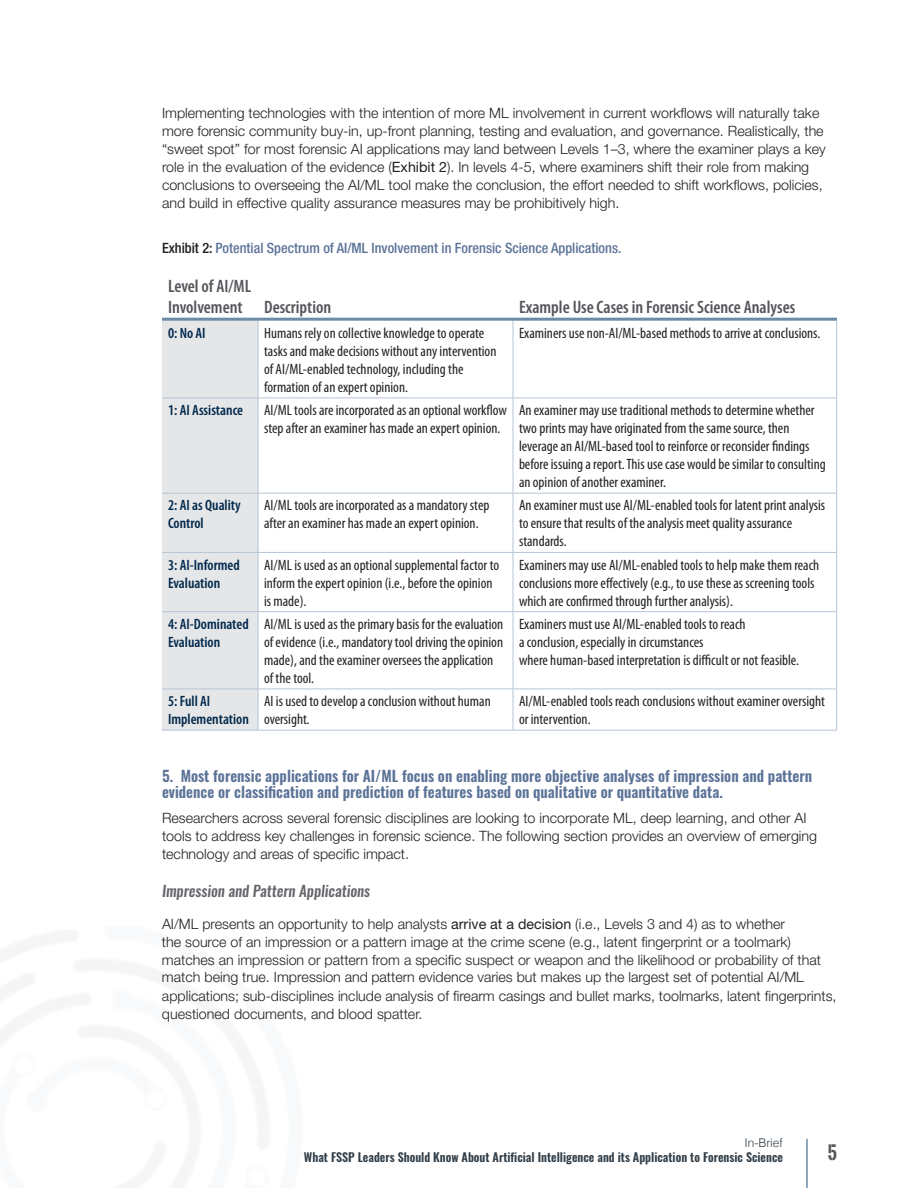
<style>
.page{position:relative;width:918px;height:1188px;background:#fff}
.page>*{position:absolute;margin:0;border:0;box-sizing:border-box;transform-origin:0 0}
.t1{font:600 condensed 18px/21px "Dbcvwp Myriad Pro";color:#54555a}
.t2{font:700 18px "Shxvbs Oswald Stencil";color:#54555a}
.t3{font:condensed 15px/18px "Cpmlnq Myriad Pro";color:#231f20}
.t4{font:600 15px/16.2px "Lbrpvh Oswald";color:#5c7398}
.t5{font:600 condensed 15px/18px "Dbcvwp Myriad Pro";color:#00284c}
.t6{font:italic 500 15px "Pdtwxp Oswald";color:#64656a}
.t7{font:300 14.25px/18px "Lpqnqp Helvetica Neue LT Std";color:#231f20}
.t8{font:500 condensed 14.25px "Kjpggc Helvetica Neue LT Std";color:#5c7398}
.t9{font:600 12px "Ttvwnv Oswald";color:#313e48}
.t10{font:300 12px "Fmpmnx Helvetica";color:#313e48}
.s1{font-family:"Gvbjpn Helvetica Neue LT Std";font-weight:400}
.s2{color:#231f20}
.s3{font-family:"Cmymwv Oswald"}
</style>
<div class="page">
<hr style="left:806px;top:1139px;width:2px;height:49px;background:#6d8aa7">
<div style="left:162px;top:321px;width:96px;height:409px;background:#e5e6e7"></div>
<hr style="left:258px;top:321px;width:1px;height:77px;background:#b6c4d3">
<hr style="left:513px;top:321px;width:1px;height:77px;background:#b6c4d3">
<hr style="left:836px;top:321px;width:1px;height:77px;background:#b6c4d3">
<hr style="left:162px;top:398px;width:96px;height:1px;background:#b6c4d3">
<hr style="left:258px;top:398px;width:255px;height:1px;background:#b6c4d3">
<hr style="left:258px;top:398px;width:1px;height:95px;background:#b6c4d3">
<hr style="left:513px;top:398px;width:324px;height:1px;background:#b6c4d3">
<hr style="left:513px;top:398px;width:1px;height:95px;background:#b6c4d3">
<hr style="left:836px;top:398px;width:1px;height:95px;background:#b6c4d3">
<hr style="left:162px;top:493px;width:96px;height:1px;background:#b6c4d3">
<hr style="left:258px;top:493px;width:255px;height:1px;background:#b6c4d3">
<hr style="left:258px;top:494px;width:1px;height:58px;background:#b6c4d3">
<hr style="left:513px;top:493px;width:324px;height:1px;background:#b6c4d3">
<hr style="left:513px;top:494px;width:1px;height:58px;background:#b6c4d3">
<hr style="left:836px;top:494px;width:1px;height:58px;background:#b6c4d3">
<hr style="left:162px;top:552px;width:96px;height:1px;background:#b6c4d3">
<hr style="left:258px;top:552px;width:255px;height:1px;background:#b6c4d3">
<hr style="left:258px;top:553px;width:1px;height:58px;background:#b6c4d3">
<hr style="left:513px;top:552px;width:324px;height:1px;background:#b6c4d3">
<hr style="left:513px;top:553px;width:1px;height:58px;background:#b6c4d3">
<hr style="left:836px;top:553px;width:1px;height:58px;background:#b6c4d3">
<hr style="left:162px;top:611px;width:96px;height:1px;background:#b6c4d3">
<hr style="left:258px;top:611px;width:255px;height:1px;background:#b6c4d3">
<hr style="left:258px;top:612px;width:1px;height:77px;background:#b6c4d3">
<hr style="left:513px;top:611px;width:324px;height:1px;background:#b6c4d3">
<hr style="left:513px;top:612px;width:1px;height:77px;background:#b6c4d3">
<hr style="left:836px;top:612px;width:1px;height:77px;background:#b6c4d3">
<hr style="left:162px;top:689px;width:96px;height:1px;background:#b6c4d3">
<hr style="left:258px;top:689px;width:255px;height:1px;background:#b6c4d3">
<hr style="left:258px;top:689px;width:1px;height:41px;background:#b6c4d3">
<hr style="left:513px;top:689px;width:324px;height:1px;background:#b6c4d3">
<hr style="left:513px;top:689px;width:1px;height:41px;background:#b6c4d3">
<hr style="left:836px;top:689px;width:1px;height:41px;background:#b6c4d3">
<hr style="left:162px;top:730px;width:96px;height:1px;background:#b6c4d3">
<hr style="left:258px;top:730px;width:255px;height:1px;background:#b6c4d3">
<hr style="left:513px;top:730px;width:324px;height:1px;background:#b6c4d3">
<hr style="left:162px;top:318px;width:96px;height:3px;background:#6d8aa7">
<hr style="left:258px;top:318px;width:255px;height:3px;background:#6d8aa7">
<hr style="left:513px;top:318px;width:324px;height:3px;background:#6d8aa7">
<p class="t7" style="left:162px;top:104px;width:665px">Implementing technologies with the intention of more ML involvement in current workflows will naturally take more forensic community buy-in, up-front planning, testing and evaluation, and governance. Realistically, the “sweet spot” for most forensic AI applications may land between Levels 1–3, where the examiner plays a key role in the evaluation of the evidence (<span class="s1">Exhibit 2</span>). In levels 4-5, where examiners shift their role from making conclusions to overseeing the AI/ML tool make the conclusion, the effort needed to shift workflows, policies, and build in effective quality assurance measures may be prohibitively high.</p>
<p class="t8" style="left:162px;top:240px;width:461px"><span class="s2">Exhibit 2:</span> Potential Spectrum of AI/ML Involvement in Forensic Science Applications.</p>
<p class="t1" style="left:168px;top:276px;width:85px">Level of AI/ML<br>Involvement</p>
<p class="t1" style="left:264px;top:297px;width:69px">Description</p>
<p class="t1" style="left:519px;top:297px;width:278px">Example Use Cases in Forensic Science Analyses</p>
<p class="t5" style="left:168px;top:324px;width:39px">0: No AI</p>
<p class="t3" style="left:264px;top:324px;width:234px">Humans rely on collective knowledge to operate tasks and make decisions without any intervention of AI/ML-enabled technology, including the formation of an expert opinion.</p>
<p class="t3" style="left:519px;top:324px;width:303px">Examiners use non-AI/ML-based methods to arrive at conclusions.</p>
<p class="t5" style="left:168px;top:401px;width:77px">1: AI Assistance</p>
<p class="t3" style="left:264px;top:402px;width:244px">AI/ML tools are incorporated as an optional workflow step after an examiner has made an expert opinion.</p>
<p class="t3" style="left:519px;top:402px;width:308px">An examiner may use traditional methods to determine whether two prints may have originated from the same source, then leverage an AI/ML-based tool to reinforce or reconsider findings before issuing a report. This use case would be similar to consulting an opinion of another examiner.</p>
<p class="t5" style="left:168px;top:497px;width:74px">2: AI as Quality<br>Control</p>
<p class="t3" style="left:264px;top:497px;width:227px">AI/ML tools are incorporated as a mandatory step after an examiner has made an expert opinion.</p>
<p class="t3" style="left:519px;top:497px;width:308px">An examiner must use AI/ML-enabled tools for latent print analysis to ensure that results of the analysis meet quality assurance standards.</p>
<p class="t5" style="left:168px;top:556px;width:73px">3: AI-Informed<br>Evaluation</p>
<p class="t3" style="left:264px;top:556px;width:237px">AI/ML is used as an optional supplemental factor to inform the expert opinion (i.e., before the opinion is made).</p>
<p class="t3" style="left:519px;top:556px;width:302px">Examiners may use AI/ML-enabled tools to help make them reach conclusions more effectively (e.g., to use these as screening tools which are confirmed through further analysis).</p>
<p class="t5" style="left:168px;top:615px;width:82px">4: AI-Dominated<br>Evaluation</p>
<p class="t3" style="left:264px;top:615px;width:241px">AI/ML is used as the primary basis for the evaluation of evidence (i.e., mandatory tool driving the opinion made), and the examiner oversees the application of the tool.</p>
<p class="t3" style="left:519px;top:615px;width:282px">Examiners must use AI/ML-enabled tools to reach<br>a conclusion, especially in circumstances<br>where human-based interpretation is difficult or not feasible.</p>
<p class="t5" style="left:168px;top:692px;width:82px">5: Full AI<br>Implementation</p>
<p class="t3" style="left:264px;top:693px;width:228px">AI is used to develop a conclusion without human oversight.</p>
<p class="t3" style="left:519px;top:693px;width:307px">AI/ML-enabled tools reach conclusions without examiner oversight or intervention.</p>
<h3 class="t4" style="left:162px;top:769px;width:652px">5. Most forensic applications for AI/ML focus on enabling more objective analyses of impression and pattern <span class="s3">evidence or classification and prediction of features based on qualitative or quantitative data.</span></h3>
<p class="t7" style="left:162px;top:809px;width:657px">Researchers across several forensic disciplines are looking to incorporate ML, deep learning, and other AI tools to address key challenges in forensic science. The following section provides an overview of emerging technology and areas of specific impact.</p>
<h4 class="t6" style="left:162px;top:881px;width:210px">Impression and Pattern Applications</h4>
<p class="t7" style="left:162px;top:915px;width:661px">AI/ML presents an opportunity to help analysts <span class="s1">arrive at a decision</span> (i.e., Levels 3 and 4) as to whether<br>the source of an impression or a pattern image at the crime scene (e.g., latent fingerprint or a toolmark) matches an impression or pattern from a specific suspect or weapon and the likelihood or probability of that match being true. Impression and pattern evidence varies but makes up the largest set of potential AI/ML</p>
<p class="t7" style="left:162px;top:987px;width:676px">applications; sub-disciplines include analysis of firearm casings and bullet marks, toolmarks, latent fingerprints, questioned documents, and blood spatter.</p>
<p class="t10" style="left:745px;top:1133px;width:40px">In-Brief</p>
<p class="t9" style="left:304px;top:1149px;width:481px">What FSSP Leaders Should Know About Artificial Intelligence and its Application to Forensic Science</p>
<p class="t2" style="left:827px;top:1139px;width:11px">5</p>
</div>
